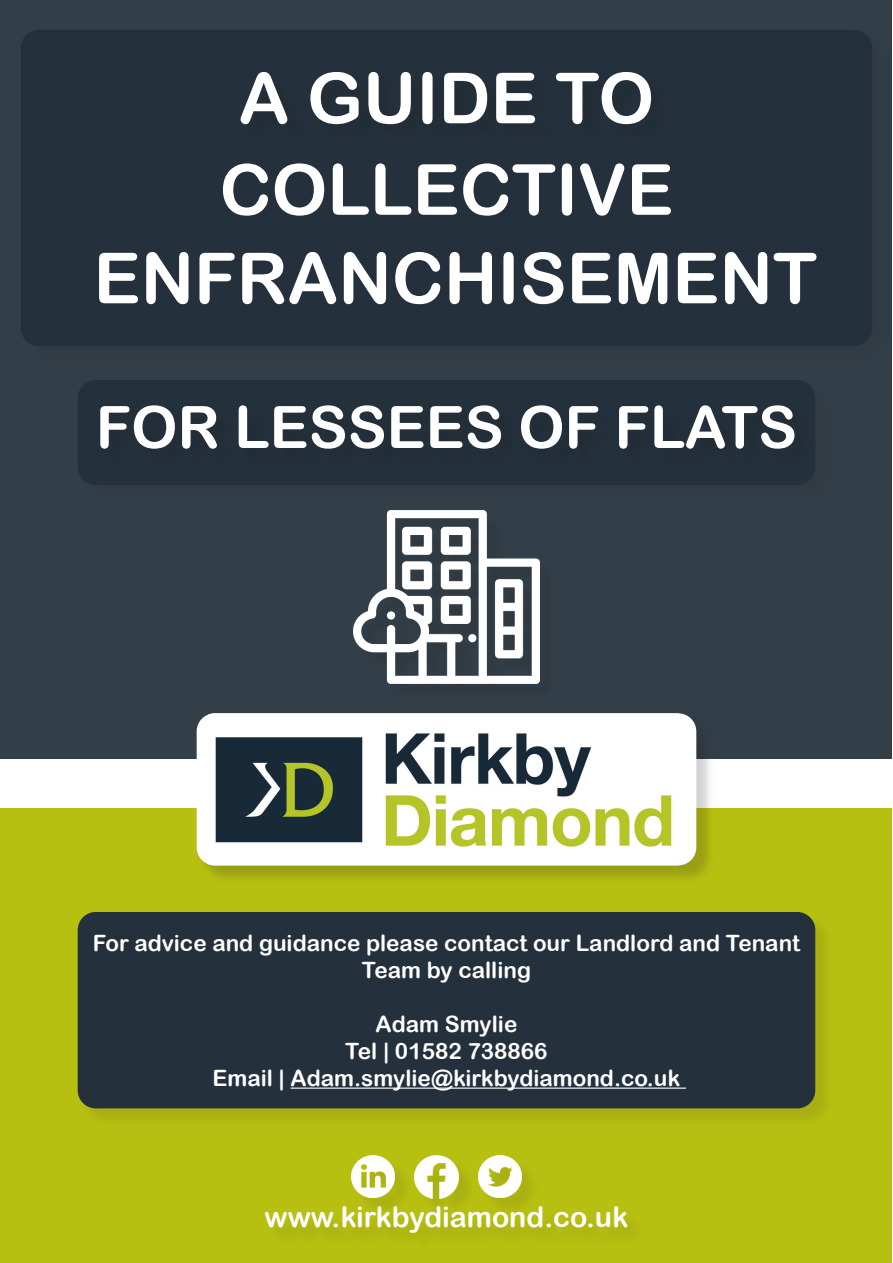
<style>
.page{position:relative;width:893px;height:1263px;background:#fff}
.page>*{position:absolute;margin:0;border:0;box-sizing:border-box;transform-origin:0 0}
.t1{font:70.5px "Arial Rounded MT Bold";color:#fff}
.t2{font:58.5px "Arial Rounded MT Bold";color:#fff}
.t3{font:28.5px "Arial Rounded MT Bold";color:#fff}
.t4{font:22.5px/27px "Arial Rounded MT Bold";color:#fff;text-align:center}
</style>
<div class="page">
<div style="left:1px;top:1px;width:891px;height:758px;background:#333f48"></div>
<div style="left:1px;top:808px;width:891px;height:454px;background:#b7bf10"></div>
<img style="left:415px;top:1155px;width:43px;height:43px">
<img style="left:479px;top:1155px;width:42px;height:43px">
<div style="left:21px;top:30px;width:851px;height:316px;background:#24303b;border-radius:18px"></div>
<img style="left:352px;top:1155px;width:42px;height:43px">
<div style="left:78px;top:380px;width:737px;height:105px;background:#24303b;border-radius:18px"></div>
<div style="left:199px;top:716px;width:516px;height:168px;background:#231f20;opacity:.2"></div>
<div style="left:197px;top:713px;width:499px;height:152px;background:#fff;border-radius:18px"></div>
<img style="left:208px;top:713px;width:471px;height:152px">
<div style="left:80px;top:914px;width:754px;height:213px;background:#adb411"></div>
<div style="left:78px;top:912px;width:737px;height:196px;background:#24303b;border-radius:18px"></div>
<hr style="left:291px;top:1087px;width:395px;height:2px;background:#fff">
<img style="left:354px;top:510px;width:185px;height:173px">
<p class="t1" style="left:239px;top:57px;width:417px">A GUIDE TO</p>
<p class="t1" style="left:219px;top:148px;width:456px">COLLECTIVE</p>
<p class="t1" style="left:94px;top:237px;width:725px">ENFRANCHISEMENT</p>
<p class="t2" style="left:96px;top:393px;width:703px">FOR LESSEES OF FLATS</p>
<p class="t4" style="left:93px;top:929px;width:709px">For advice and guidance please contact our Landlord and Tenant<br>Team by calling</p>
<p class="t4" style="left:376px;top:1010px;width:143px">Adam Smylie</p>
<p class="t4" style="left:345px;top:1037px;width:204px">Tel | 01582 738866</p>
<p class="t4" style="left:213px;top:1064px;width:469px">Email | Adam.smylie@kirkbydiamond.co.uk</p>
<p class="t3" style="left:264px;top:1200px;width:365px">www.kirkbydiamond.co.uk</p>
</div>
